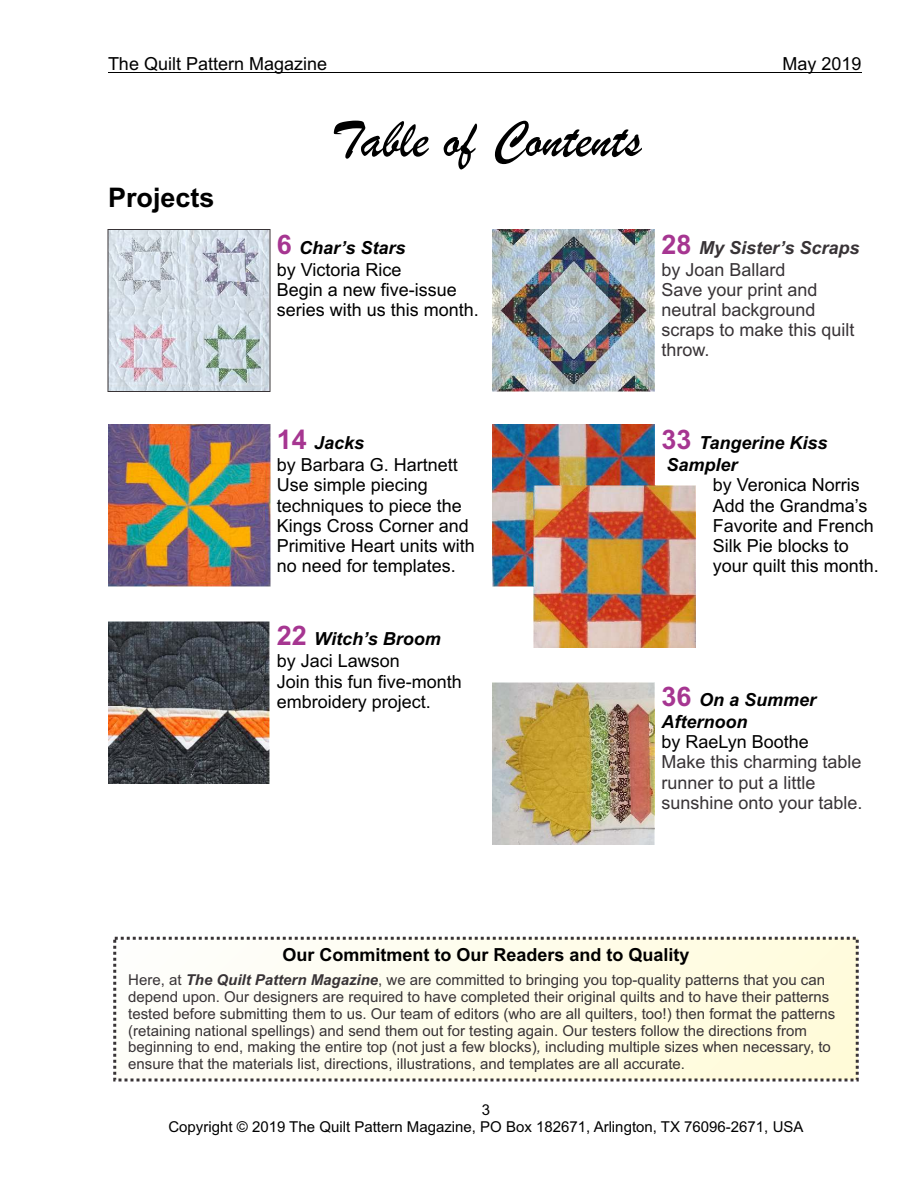
<style>
.page{position:relative;width:918px;height:1188px;background:#fff}
.page>*{position:absolute;margin:0;border:0;box-sizing:border-box;transform-origin:0 0}
.t1{font:54px "Brush Script";color:#000}
.t2{font:700 27px "Arial";color:#000}
.t3{font:18px/20.1px "Arial";color:#000}
.t4{font:18px/20.1px "Arial";color:#383336}
.t5{font:italic 700 18px/22px "Arial";color:#000}
.t6{font:700 18px "Arial";color:#000}
.t7{font:italic 700 18px/22px "Arial";color:#383336}
.t8{font:15px/16.8px "Arial";color:#383336}
.t9{font:15px/16.8px "Arial";color:#000;text-align:center}
.s1{font-weight:700;font-size:27px;color:#a63691}
.s2{font-weight:700;font-style:italic}
.s3{font-style:normal;font-size:27px;color:#a63691}
.s4{font-weight:400;font-style:normal}
.s5{font-style:italic}
</style>
<div class="page">
<div style="left:115px;top:938px;width:742px;height:142px;background:linear-gradient(to right,#fefefb,#fffbda)"></div>
<div style="left:113px;top:937px;width:746px;height:145px;border:3px dashed #383336"></div>
<img style="left:108px;top:425px;width:162px;height:162px">
<img style="left:108px;top:621px;width:162px;height:162px">
<img style="left:493px;top:229px;width:162px;height:162px">
<img style="left:493px;top:425px;width:162px;height:162px">
<img style="left:533px;top:486px;width:162px;height:162px">
<img style="left:493px;top:682px;width:162px;height:162px">
<hr style="left:108px;top:72px;width:753px;height:1px;background:#000">
<img style="left:110px;top:231px;width:158px;height:159px">
<div style="left:108px;top:229px;width:162px;height:163px;border:1px solid #383336"></div>
<p class="t3" style="left:108px;top:56px;width:221px">The Quilt Pattern Magazine</p>
<p class="t3" style="left:782px;top:56px;width:81px">May 2019</p>
<h2 class="t2" style="left:108px;top:187px;width:108px">Projects</h2>
<h1 class="t1" style="left:331px;top:124px;width:312px">Table of Contents</h1>
<p class="t3" style="left:277px;top:238px;width:130px;line-height:22px"><span class="s1">6</span> <span class="s2">Char’s Stars </span>by Victoria Rice</p>
<p class="t3" style="left:277px;top:281px;width:204px">Begin a new five-issue series with us this month.</p>
<p class="t7" style="left:661px;top:238px;width:199px"><span class="s3">28</span> My Sister’s Scraps <span class="s4">by Joan Ballard</span></p>
<p class="t4" style="left:661px;top:281px;width:195px">Save your print and neutral background scraps to make this quilt throw.</p>
<p class="t3" style="left:277px;top:434px;width:183px;line-height:22px"><span class="s1">14</span> <span class="s2">Jacks<br></span>by Barbara G. Hartnett</p>
<p class="t3" style="left:277px;top:477px;width:200px">Use simple piecing techniques to piece the<br>Kings Cross Corner and<br>Primitive Heart units with no need for templates.</p>
<p class="t5" style="left:277px;top:630px;width:166px"><span class="s3">22</span> Witch’s Broom <span class="s4">by Jaci Lawson</span></p>
<p class="t3" style="left:277px;top:673px;width:187px">Join this fun five-month embroidery project.</p>
<p class="t5" style="left:662px;top:434px;width:167px"><span class="s3">33</span> Tangerine Kiss<br>Sampler</p>
<p class="t3" style="left:713px;top:477px;width:168px">by Veronica Norris<br>Add the Grandma’s<br>Favorite and French<br>Silk Pie blocks to your quilt this month.</p>
<p class="t5" style="left:661px;top:691px;width:156px"><span class="s3">36</span> On a Summer<br>Afternoon</p>
<p class="t3" style="left:661px;top:734px;width:149px">by RaeLyn Boothe</p>
<p class="t4" style="left:661px;top:754px;width:203px">Make this charming table runner to put a little sunshine onto your table.</p>
<p class="t6" style="left:282px;top:948px;width:409px">Our Commitment to Our Readers and to Quality</p>
<p class="t8" style="left:128px;top:973px;width:708px">Here, at <span class="s2">The Quilt Pattern Magazine</span>, we are committed to bringing you top-quality patterns that you can depend upon. Our designers are required to have completed their original quilts and to have their patterns tested before submitting them to us. Our team of editors (who are all quilters, too!) then format the patterns (retaining national spellings) and send them out for testing again. Our testers follow the directions from beginning to end, making the entire top (not just a few blocks)<span class="s5">,</span> including multiple sizes when necessary, to ensure that the materials list, directions, illustrations, and templates are all accurate.</p>
<p class="t9" style="left:168px;top:1103px;width:637px">3<br>Copyright © 2019 The Quilt Pattern Magazine, PO Box 182671, Arlington, TX 76096-2671, USA</p>
</div>
